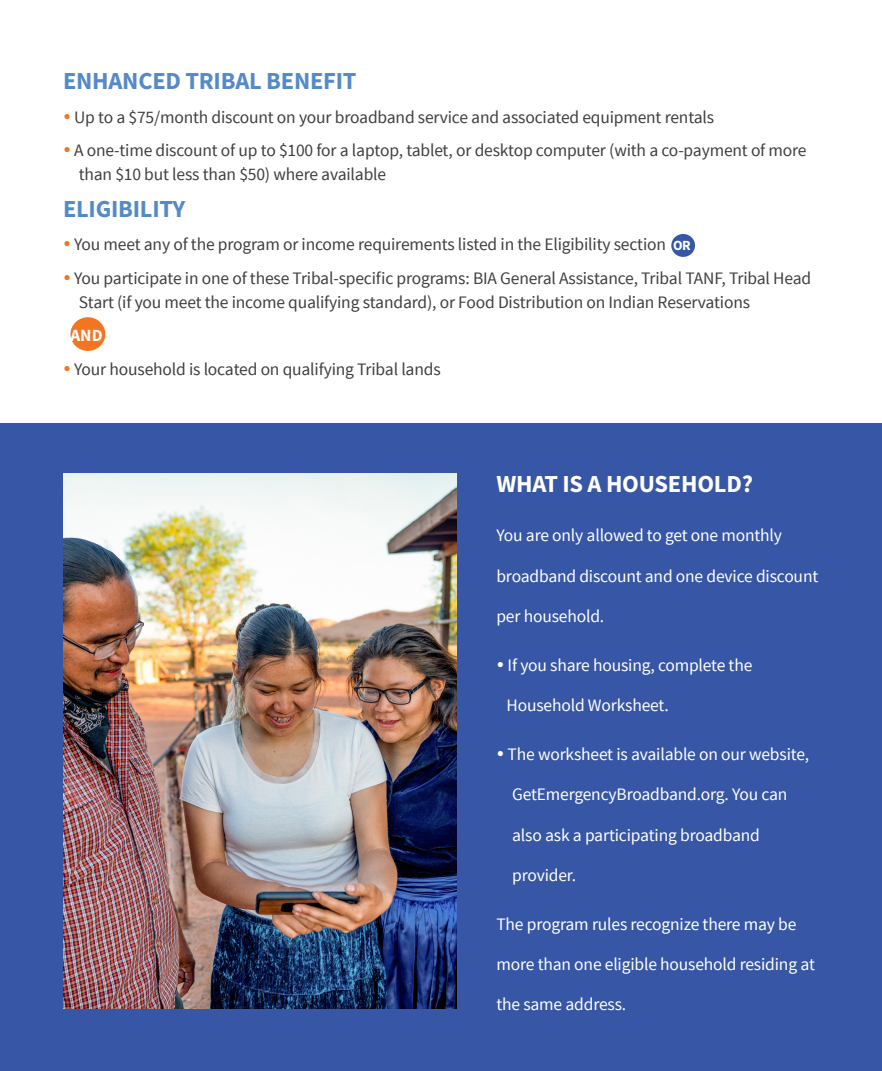
<style>
.page{position:relative;width:882px;height:1071px;background:#fff}
.page>*{position:absolute;margin:0;border:0;box-sizing:border-box;transform-origin:0 0}
.t1{font:700 24.5px "Source Sans Pro";letter-spacing:-.01em;color:#558ac8}
.t2{font:700 24.5px "Source Sans Pro";letter-spacing:-.01em;color:#fff}
.t3{font:17.5px/24.5px "Source Sans Pro";letter-spacing:-.01em;color:#3f3f3f}
.t4{font:17.5px "Source Sans Pro";letter-spacing:-.01em;color:#fff}
.t5{font:700 17.15px "Source Sans Pro";color:#fff}
.t6{font:700 14px "Source Sans Pro";color:#fff}
.s1{color:#f47521}
</style>
<div class="page">
<div style="left:0;top:423px;width:882px;height:648px;background:#3757a6"></div>
<div style="left:671px;top:234px;width:24px;height:23px;background:#3757a6;border-radius:50%"></div>
<div style="left:70px;top:317px;width:35px;height:34px;background:#f47521;border-radius:50%"></div>
<img style="left:63px;top:473px;width:394px;height:536px">
<p class="t1" style="left:63px;top:65px;width:295px">ENHANCED TRIBAL BENEFIT</p>
<p class="t3" style="left:63px;top:105px;width:653px"><span class="s1">•</span> Up to a $75/month discount on your broadband service and associated equipment rentals</p>
<p class="t3" style="left:79px;top:138px;width:729px;text-indent:-16px"><span class="s1">•</span> A one-time discount of up to $100 for a laptop, tablet, or desktop computer (with a co-payment of more than $10 but less than $50) where available</p>
<p class="t1" style="left:63px;top:192px;width:124px">ELIGIBILITY</p>
<p class="t3" style="left:63px;top:233px;width:605px"><span class="s1">•</span> You meet any of the program or income requirements listed in the Eligibility section</p>
<p class="t3" style="left:79px;top:266px;width:734px;text-indent:-16px"><span class="s1">•</span> You participate in one of these Tribal-specific programs: BIA General Assistance, Tribal TANF, Tribal Head<br>Start (if you meet the income qualifying standard), or Food Distribution on Indian Reservations</p>
<p class="t6" style="left:673px;top:236px;width:19px">OR</p>
<p class="t5" style="left:70px;top:323px;width:34px">AND</p>
<p class="t3" style="left:63px;top:357px;width:379px"><span class="s1">•</span> Your household is located on qualifying Tribal lands</p>
<p class="t2" style="left:496px;top:468px;width:258px">WHAT IS A HOUSEHOLD?</p>
<p class="t4" style="left:496px;top:525px;width:287px">You are only allowed to get one monthly</p>
<p class="t4" style="left:496px;top:565px;width:323px">broadband discount and one device discount</p>
<p class="t4" style="left:496px;top:605px;width:109px">per household.</p>
<p class="t4" style="left:496px;top:654px;width:257px">• If you share housing, complete the</p>
<p class="t4" style="left:507px;top:694px;width:164px">Household Worksheet.</p>
<p class="t4" style="left:496px;top:743px;width:314px">• The worksheet is available on our website,</p>
<p class="t4" style="left:512px;top:784px;width:277px">GetEmergencyBroadband.org. You can</p>
<p class="t4" style="left:512px;top:824px;width:249px">also ask a participating broadband</p>
<p class="t4" style="left:512px;top:864px;width:65px">provider.</p>
<p class="t4" style="left:496px;top:913px;width:302px">The program rules recognize there may be</p>
<p class="t4" style="left:496px;top:953px;width:320px">more than one eligible household residing at</p>
<p class="t4" style="left:496px;top:994px;width:131px">the same address.</p>
</div>
